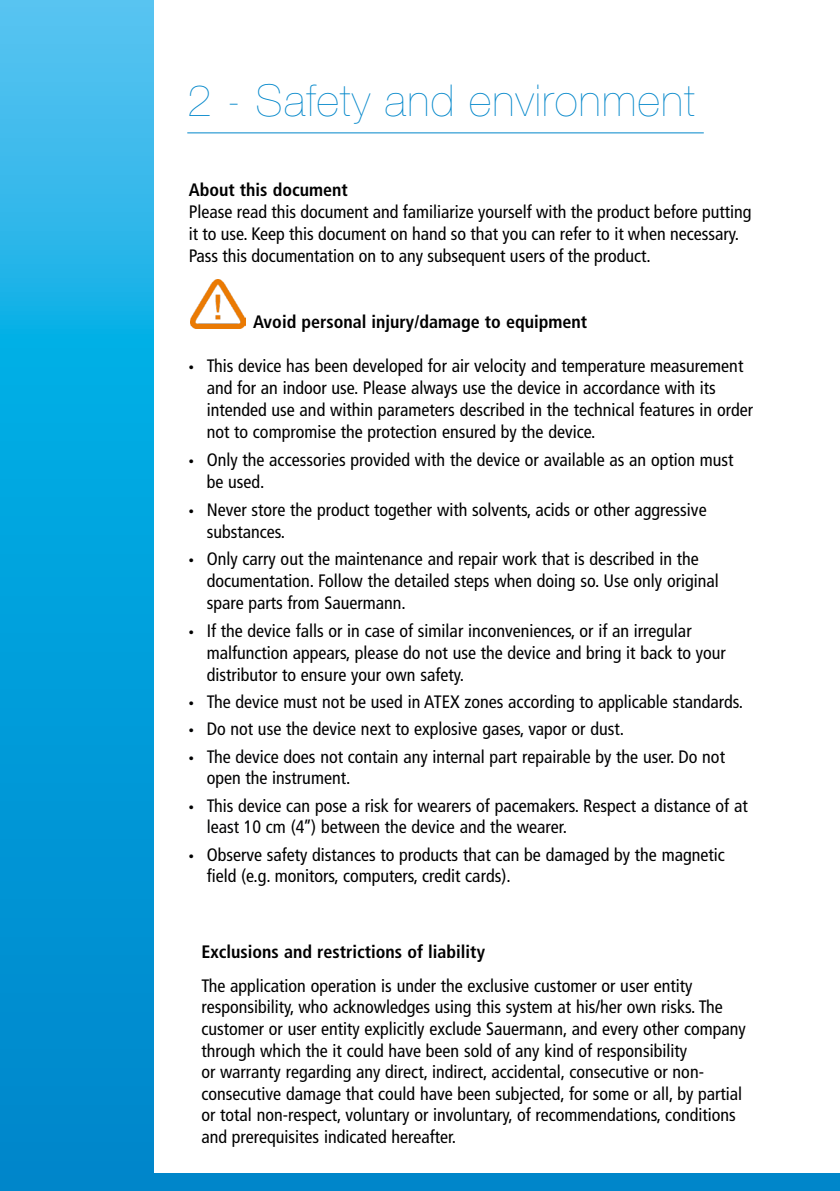
<style>
.page{position:relative;width:840px;height:1191px;background:#fff}
.page>*{position:absolute;margin:0;border:0;box-sizing:border-box;transform-origin:0 0}
.t1{font:200 44px "Helvetica Neue LT Std";letter-spacing:.03em;color:#0086ca}
.t2{font:condensed 18px/22px "Frutiger LT Std";color:#000}
.t3{font:condensed 18px/21.6px "Frutiger LT Std";color:#020203}
.t4{font:700 condensed 18px "Frutiger LT Std";color:#000}
.s1{font-family:"Myriad Pro";font-stretch:normal}
</style>
<div class="page">
<div style="left:0;top:1173px;width:839px;height:18px;background:#0086ca"></div>
<svg style="left:0;top:0;width:153px;height:1173px;background:#10a3dd"></svg>
<img style="left:190px;top:279px;width:55px;height:49px">
<hr style="left:187px;top:132px;width:516px;height:1px;background:#0086ca">
<h1 class="t1" style="left:187px;top:75px;width:509px">2 - Safety and environment</h1>
<p class="t4" style="left:189px;top:179px;width:161px">About this document</p>
<p class="t2" style="left:189px;top:201px;width:564px">Please read this document and familiarize yourself with the product before putting it to use. Keep this document on hand so that you can refer to it when necessary.<br>Pass this documentation on to any subsequent users of the product.</p>
<p class="t4" style="left:253px;top:311px;width:335px">Avoid personal injury/damage to equipment</p>
<p class="t2" style="left:207px;top:355px;width:547px;text-indent:-18px"><span class="s1">•</span> This device has been developed for air velocity and temperature measurement and for an indoor use. Please always use the device in accordance with its intended use and within parameters described in the technical features in order not to compromise the protection ensured by the device.</p>
<p class="t2" style="left:207px;top:449px;width:528px;text-indent:-18px"><span class="s1">•</span> Only the accessories provided with the device or available as an option must be used.</p>
<p class="t2" style="left:207px;top:498px;width:501px;text-indent:-18px"><span class="s1">•</span> Never store the product together with solvents, acids or other aggressive substances.</p>
<p class="t2" style="left:207px;top:548px;width:513px;text-indent:-18px"><span class="s1">•</span> Only carry out the maintenance and repair work that is described in the documentation. Follow the detailed steps when doing so. Use only original spare parts from Sauermann.</p>
<p class="t2" style="left:207px;top:620px;width:520px;text-indent:-18px"><span class="s1">•</span> If the device falls or in case of similar inconveniences, or if an irregular malfunction appears, please do not use the device and bring it back to your distributor to ensure your own safety.</p>
<p class="t3" style="left:189px;top:691px;width:555px"><span class="s1">•</span> The device must not be used in ATEX zones according to applicable standards.</p>
<p class="t3" style="left:189px;top:718px;width:436px"><span class="s1">•</span> Do not use the device next to explosive gases, vapor or dust.</p>
<p class="t3" style="left:207px;top:746px;width:519px;text-indent:-18px"><span class="s1">•</span> The device does not contain any internal part repairable by the user. Do not open the instrument.</p>
<p class="t3" style="left:207px;top:794px;width:542px;text-indent:-18px"><span class="s1">•</span> This device can pose a risk for wearers of pacemakers. Respect a distance of at least 10 cm (4’’) between the device and the wearer.</p>
<p class="t2" style="left:207px;top:843px;width:519px;text-indent:-18px"><span class="s1">•</span> Observe safety distances to products that can be damaged by the magnetic field (e.g. monitors, computers, credit cards).</p>
<p class="t4" style="left:201px;top:941px;width:285px">Exclusions and restrictions of liability</p>
<p class="t2" style="left:201px;top:975px;width:545px">The application operation is under the exclusive customer or user entity responsibility, who acknowledges using this system at his/her own risks. The customer or user entity explicitly exclude Sauermann, and every other company through which the it could have been sold of any kind of responsibility<br>or warranty regarding any direct, indirect, accidental, consecutive or non&shy;consecutive damage that could have been subjected, for some or all, by partial or total non-respect, voluntary or involuntary, of recommendations, conditions and prerequisites indicated hereafter.</p>
</div>
